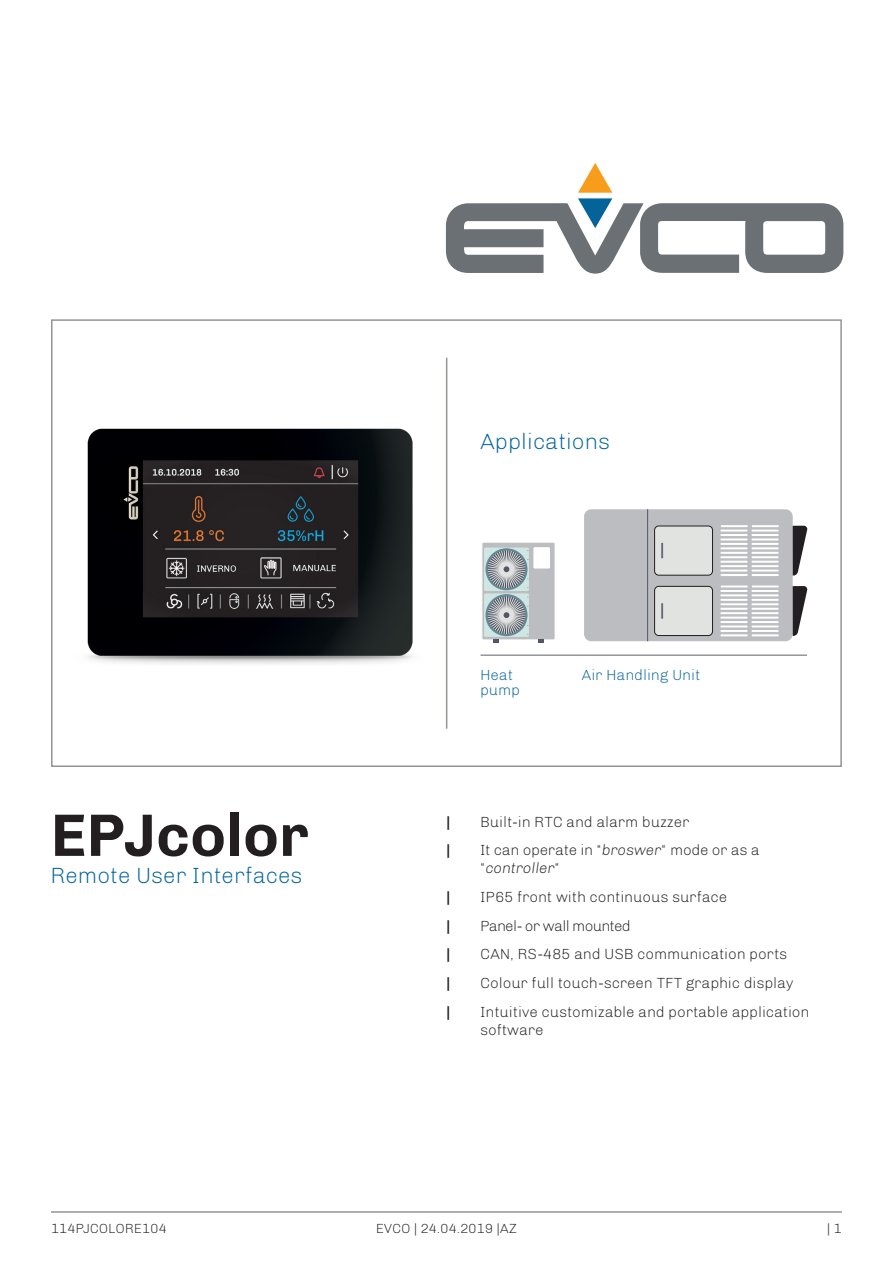
<style>
.page{position:relative;width:893px;height:1263px;background:#fff}
.page>*{position:absolute;margin:0;border:0;box-sizing:border-box;transform-origin:0 0}
.ProductTitle{font:700 60px "Chivo";color:#231f20}
.ProductFeatures{font:300 22.5px "Chivo";color:#046499}
.t1{font:300 15px/18px "Chivo";color:#231f20}
.ProductFeatures02{font:300 15px "Chivo";color:#046499}
.t2{font:300 15px "Chivo";letter-spacing:-.04em;color:#231f20}
.t3{font:700 15px "Chivo";color:#231f20}
.t4{font:300 13.5px "Chivo";color:#231f20}
.s1{font-style:italic}
</style>
<div class="page">
<svg style="left:446px;top:163px;width:397px;height:111px"></svg>
<img style="left:87px;top:357px;width:394px;height:372px">
<div style="left:51px;top:319px;width:791px;height:448px;border:2px solid #939598"></div>
<hr style="left:446px;top:358px;width:1px;height:371px;background:#939598">
<hr style="left:481px;top:654px;width:326px;height:2px;background:#939598">
<hr style="left:51px;top:1211px;width:791px;height:2px;background:#939598">
<div style="left:583px;top:508px;width:211px;height:134px;background:#bcbdc0;border-radius:8px"></div>
<div style="left:582px;top:507px;width:213px;height:136px;border:2px solid #fff;border-radius:8px"></div>
<div style="left:655px;top:526px;width:57px;height:49px;background:#e1e3e0;border-radius:4px"></div>
<div style="left:654px;top:526px;width:59px;height:49px;border:1px solid #231f20;border-radius:4px"></div>
<svg style="left:661px;top:543px;width:2px;height:15px"></svg>
<hr style="left:721px;top:525px;width:27px;height:2px;background:#fff">
<hr style="left:752px;top:525px;width:27px;height:2px;background:#fff">
<hr style="left:720px;top:530px;width:27px;height:2px;background:#fff">
<hr style="left:751px;top:530px;width:28px;height:2px;background:#fff">
<hr style="left:720px;top:534px;width:27px;height:2px;background:#fff">
<hr style="left:751px;top:534px;width:28px;height:2px;background:#fff">
<hr style="left:720px;top:538px;width:27px;height:2px;background:#fff">
<hr style="left:751px;top:538px;width:28px;height:2px;background:#fff">
<hr style="left:720px;top:543px;width:27px;height:2px;background:#fff">
<hr style="left:751px;top:543px;width:28px;height:2px;background:#fff">
<hr style="left:720px;top:547px;width:27px;height:2px;background:#fff">
<hr style="left:751px;top:547px;width:28px;height:2px;background:#fff">
<hr style="left:720px;top:552px;width:27px;height:2px;background:#fff">
<hr style="left:751px;top:552px;width:28px;height:2px;background:#fff">
<hr style="left:720px;top:556px;width:27px;height:2px;background:#fff">
<hr style="left:751px;top:556px;width:28px;height:2px;background:#fff">
<hr style="left:720px;top:561px;width:27px;height:2px;background:#fff">
<hr style="left:751px;top:561px;width:28px;height:2px;background:#fff">
<hr style="left:720px;top:565px;width:27px;height:2px;background:#fff">
<hr style="left:751px;top:565px;width:28px;height:2px;background:#fff">
<hr style="left:720px;top:570px;width:27px;height:2px;background:#fff">
<hr style="left:751px;top:570px;width:28px;height:2px;background:#fff">
<hr style="left:721px;top:574px;width:27px;height:2px;background:#fff">
<hr style="left:752px;top:574px;width:27px;height:2px;background:#fff">
<div style="left:655px;top:586px;width:57px;height:49px;background:#e1e3e0;border-radius:4px"></div>
<div style="left:654px;top:586px;width:59px;height:50px;border:1px solid #231f20;border-radius:4px"></div>
<svg style="left:661px;top:603px;width:2px;height:16px"></svg>
<hr style="left:721px;top:585px;width:27px;height:2px;background:#fff">
<hr style="left:752px;top:585px;width:27px;height:2px;background:#fff">
<hr style="left:720px;top:590px;width:27px;height:2px;background:#fff">
<hr style="left:751px;top:590px;width:28px;height:2px;background:#fff">
<hr style="left:720px;top:594px;width:27px;height:2px;background:#fff">
<hr style="left:751px;top:594px;width:28px;height:2px;background:#fff">
<hr style="left:720px;top:599px;width:27px;height:2px;background:#fff">
<hr style="left:751px;top:599px;width:28px;height:2px;background:#fff">
<hr style="left:720px;top:603px;width:27px;height:2px;background:#fff">
<hr style="left:751px;top:603px;width:28px;height:2px;background:#fff">
<hr style="left:720px;top:608px;width:27px;height:2px;background:#fff">
<hr style="left:751px;top:608px;width:28px;height:2px;background:#fff">
<hr style="left:720px;top:612px;width:27px;height:2px;background:#fff">
<hr style="left:751px;top:612px;width:28px;height:2px;background:#fff">
<hr style="left:720px;top:617px;width:27px;height:2px;background:#fff">
<hr style="left:751px;top:617px;width:28px;height:2px;background:#fff">
<hr style="left:720px;top:621px;width:27px;height:2px;background:#fff">
<hr style="left:751px;top:621px;width:28px;height:2px;background:#fff">
<hr style="left:720px;top:625px;width:27px;height:2px;background:#fff">
<hr style="left:751px;top:625px;width:28px;height:2px;background:#fff">
<hr style="left:720px;top:630px;width:27px;height:2px;background:#fff">
<hr style="left:751px;top:630px;width:28px;height:2px;background:#fff">
<hr style="left:721px;top:634px;width:27px;height:2px;background:#fff">
<hr style="left:752px;top:634px;width:27px;height:2px;background:#fff">
<hr style="left:647px;top:509px;width:1px;height:132px;background:#535664">
<svg style="left:793px;top:526px;width:14px;height:49px"></svg>
<svg style="left:793px;top:586px;width:14px;height:50px"></svg>
<div style="left:482px;top:542px;width:73px;height:98px;background:#bcbdc0;border-radius:2px"></div>
<div style="left:481px;top:542px;width:75px;height:98px;border:1px solid #fff;border-radius:2px"></div>
<div style="left:484px;top:548px;width:45px;height:43px;background:#d0e6e3"></div>
<div style="left:533px;top:547px;width:17px;height:21px;background:#fff"></div>
<svg style="left:485px;top:548px;width:42px;height:42px"></svg>
<div style="left:484px;top:593px;width:45px;height:44px;background:#d0e6e3"></div>
<svg style="left:485px;top:594px;width:42px;height:42px"></svg>
<svg style="left:488px;top:550px;width:40px;height:38px"></svg>
<svg style="left:488px;top:596px;width:40px;height:47px"></svg>
<svg style="left:538px;top:639px;width:6px;height:4px"></svg>
<p class="ProductFeatures" style="left:481px;top:428px;width:132px">Applications</p>
<p class="ProductTitle" style="left:51px;top:800px;width:259px">EPJcolor</p>
<p class="ProductFeatures" style="left:51px;top:862px;width:254px">Remote User Interfaces</p>
<p class="ProductFeatures02" style="left:481px;top:666px;width:34px">Heat</p>
<p class="ProductFeatures02" style="left:582px;top:666px;width:120px">Air Handling Unit</p>
<p class="ProductFeatures02" style="left:481px;top:681px;width:41px">pump</p>
<p class="t3" style="left:446px;top:813px;width:5px">|</p>
<p class="t1" style="left:480px;top:813px;width:211px">Built-in RTC and alarm buzzer</p>
<p class="t3" style="left:446px;top:841px;width:5px">|</p>
<p class="t1" style="left:480px;top:841px;width:281px">It can operate in “<span class="s1">broswer</span>“ mode or as a “<span class="s1">controller</span>“</p>
<p class="t3" style="left:446px;top:888px;width:5px">|</p>
<p class="t1" style="left:480px;top:888px;width:248px">IP65 front with continuous surface</p>
<p class="t3" style="left:446px;top:917px;width:5px">|</p>
<p class="t2" style="left:480px;top:917px;width:152px">Panel- or wall mounted</p>
<p class="t3" style="left:446px;top:945px;width:5px">|</p>
<p class="t1" style="left:480px;top:945px;width:309px">CAN, RS-485 and USB communication ports</p>
<p class="t3" style="left:446px;top:974px;width:5px">|</p>
<p class="t1" style="left:480px;top:974px;width:315px">Colour full touch-screen TFT graphic display</p>
<p class="t3" style="left:446px;top:1003px;width:5px">|</p>
<p class="t1" style="left:480px;top:1002px;width:331px">Intuitive customizable and portable application software</p>
<p class="t4" style="left:51px;top:1221px;width:118px">114PJCOLORE104</p>
<p class="t4" style="left:376px;top:1221px;width:142px">EVCO | 24.04.2019 |AZ</p>
<p class="t4" style="left:827px;top:1221px;width:16px">| 1</p>
</div>
